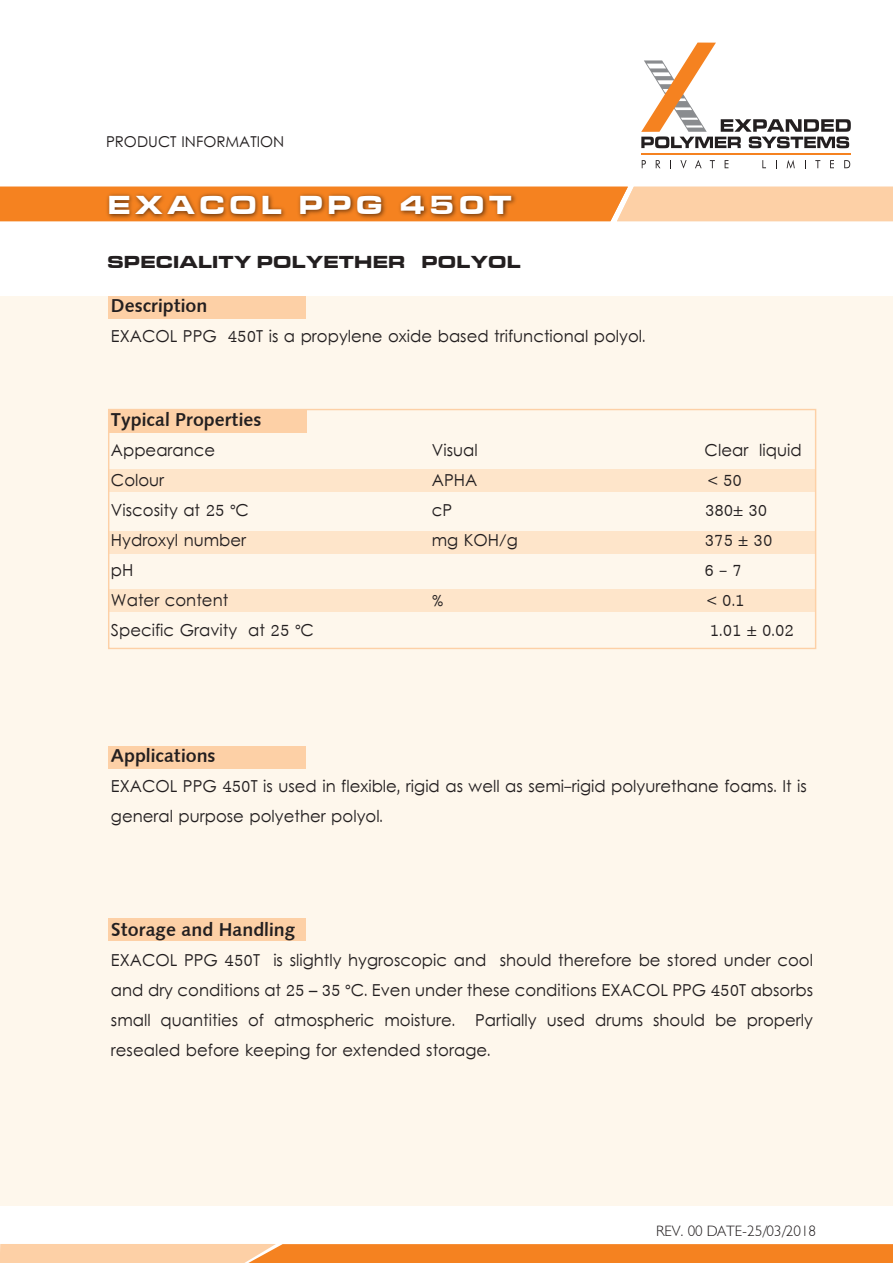
<style>
.page{position:relative;width:893px;height:1263px;background:#fff}
.page>*{position:absolute;margin:0;border:0;box-sizing:border-box;transform-origin:0 0}
.t1{font:27px "Microgramma D Bold Exte";letter-spacing:.2em;color:#fff}
.t2{font:18.75px "Humanist 531 BT Bold A";color:#231f20}
.t3{font:18px "Microgramma D Bold Exte";letter-spacing:.05em;color:#231f20}
.t4{font:16.5px/30px "Levenim";color:#231f20}
.t5{font:300 15px "Humanist 521 BT";color:#231f20}
.t6{font:15px "Levenim";color:#231f20}
</style>
<div class="page">
<div style="left:0;top:296px;width:893px;height:909px;background:#fef7ec"></div>
<svg style="left:0;top:187px;width:893px;height:34px"></svg>
<img style="left:103px;top:186px;width:421px;height:36px">
<hr style="left:641px;top:154px;width:210px;height:1px;background:#f58220">
<svg style="left:641px;top:43px;width:210px;height:105px"></svg>
<svg style="left:642px;top:160px;width:4px;height:8px"></svg>
<svg style="left:656px;top:160px;width:4px;height:8px"></svg>
<svg style="left:680px;top:160px;width:7px;height:9px"></svg>
<svg style="left:695px;top:160px;width:7px;height:8px"></svg>
<svg style="left:710px;top:160px;width:5px;height:8px"></svg>
<svg style="left:725px;top:160px;width:3px;height:8px"></svg>
<svg style="left:762px;top:160px;width:4px;height:8px"></svg>
<svg style="left:787px;top:160px;width:8px;height:9px"></svg>
<svg style="left:815px;top:160px;width:5px;height:8px"></svg>
<svg style="left:830px;top:160px;width:4px;height:8px"></svg>
<svg style="left:844px;top:160px;width:6px;height:8px"></svg>
<div style="left:108px;top:296px;width:198px;height:22px;background:#fdd0a6"></div>
<div style="left:108px;top:746px;width:198px;height:22px;background:#fdd0a6"></div>
<div style="left:109px;top:410px;width:197px;height:23px;background:#fdd0a6"></div>
<div style="left:109px;top:470px;width:706px;height:22px;background:#fee5ca"></div>
<div style="left:108px;top:531px;width:707px;height:22px;background:#fee5ca"></div>
<div style="left:109px;top:589px;width:706px;height:23px;background:#fee5ca"></div>
<div style="left:108px;top:409px;width:708px;height:240px;border:1px solid #fdd0a6"></div>
<div style="left:108px;top:918px;width:198px;height:23px;background:#fdd0a6"></div>
<svg style="left:0;top:1244px;width:893px;height:19px"></svg>
<p class="t6" style="left:106px;top:133px;width:180px">PRODUCT INFORMATION</p>
<h1 class="t1" style="left:108px;top:186px;width:405px">EXACOL PPG 450T</h1>
<p class="t3" style="left:108px;top:250px;width:414px">SPECIALITY POLYETHER POLYOL</p>
<p class="t2" style="left:111px;top:294px;width:98px">Description</p>
<p class="t4" style="left:111px;top:323px;width:536px">EXACOL PPG 450T is a propylene oxide based trifunctional polyol.</p>
<p class="t2" style="left:111px;top:408px;width:152px">Typical Properties</p>
<p class="t4" style="left:111px;top:437px;width:106px">Appearance</p>
<p class="t4" style="left:432px;top:437px;width:47px">Visual</p>
<p class="t4" style="left:705px;top:437px;width:99px">Clear liquid</p>
<p class="t4" style="left:111px;top:467px;width:55px">Colour</p>
<p class="t4" style="left:432px;top:467px;width:47px">APHA</p>
<p class="t4" style="left:708px;top:467px;width:35px">&lt; 50</p>
<p class="t4" style="left:111px;top:497px;width:140px">Viscosity at 25 °C</p>
<p class="t4" style="left:432px;top:497px;width:22px">cP</p>
<p class="t4" style="left:705px;top:497px;width:64px">380± 30</p>
<p class="t4" style="left:111px;top:527px;width:137px">Hydroxyl number</p>
<p class="t4" style="left:432px;top:527px;width:88px">mg KOH/g</p>
<p class="t4" style="left:705px;top:527px;width:69px">375 ± 30</p>
<p class="t4" style="left:111px;top:557px;width:24px">pH</p>
<p class="t4" style="left:705px;top:557px;width:39px">6 - 7</p>
<p class="t4" style="left:111px;top:587px;width:119px">Water content</p>
<p class="t4" style="left:432px;top:587px;width:13px">%</p>
<p class="t4" style="left:707px;top:587px;width:39px">&lt; 0.1</p>
<p class="t4" style="left:111px;top:617px;width:205px">Specific Gravity at 25 °C</p>
<p class="t4" style="left:710px;top:617px;width:86px">1.01 ± 0.02</p>
<p class="t2" style="left:111px;top:744px;width:106px">Applications</p>
<p class="t4" style="left:111px;top:773px;width:697px">EXACOL PPG 450T is used in flexible, rigid as well as semi-rigid polyurethane foams. It is general purpose polyether polyol.</p>
<p class="t2" style="left:111px;top:918px;width:186px">Storage and Handling</p>
<p class="t4" style="left:111px;top:947px;width:704px;text-align:justify">EXACOL PPG 450T is slightly hygroscopic and should therefore be stored under cool and dry conditions at 25 – 35 °C. Even under these conditions EXACOL PPG 450T absorbs small quantities of atmospheric moisture. Partially used drums should be properly resealed before keeping for extended storage.</p>
<p class="t5" style="left:656px;top:1222px;width:161px">REV. 00 DATE-25/03/2018</p>
</div>
